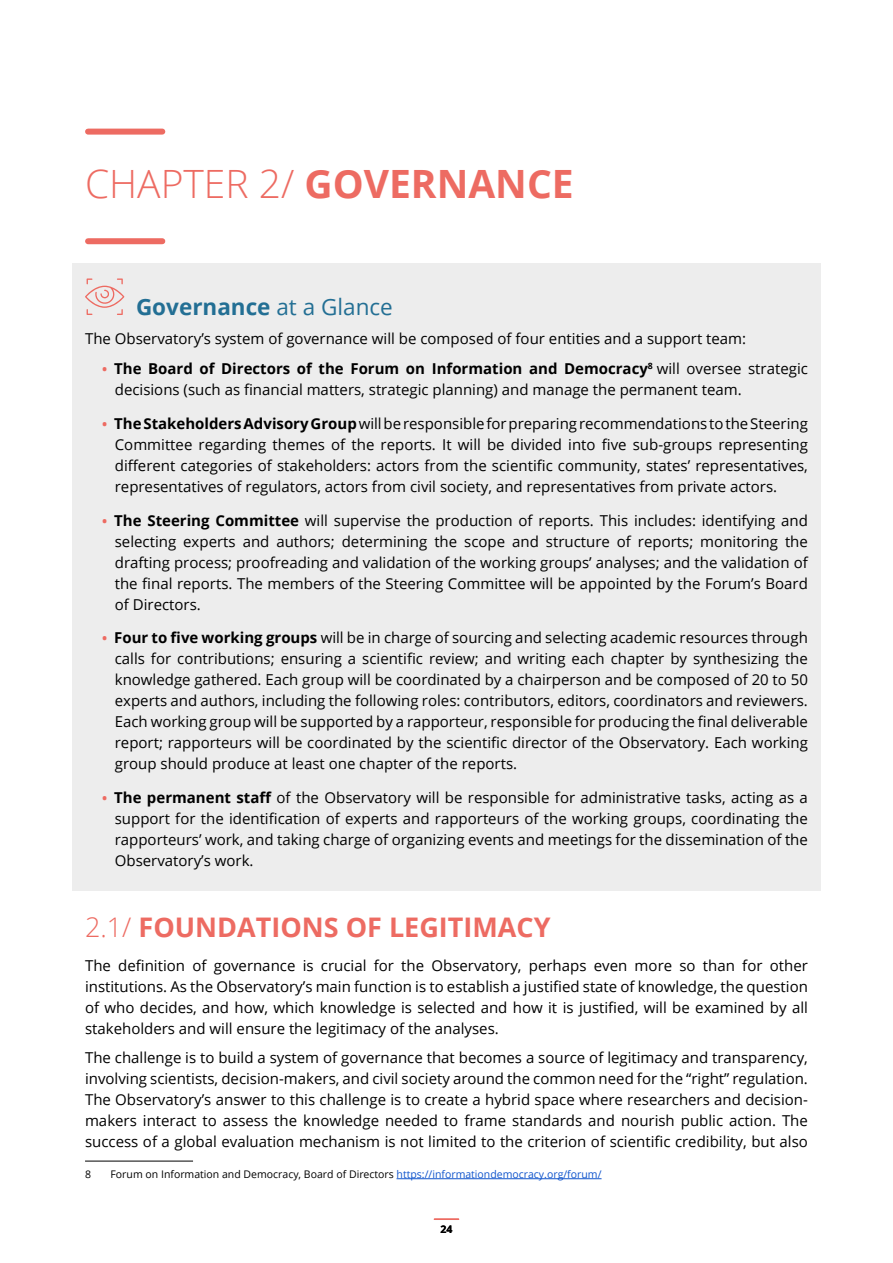
<style>
.page{position:relative;width:893px;height:1263px;background:#fff}
.page>*{position:absolute;margin:0;border:0;box-sizing:border-box;transform-origin:0 0}
.t1{font:700 39px "Open Sans";color:#ed6b62}
.t2{font:700 27px "Open Sans";color:#ed6b62}
.t3{font:700 22.5px "Open Sans";color:#236f94}
.t4{font:15px/21px "Open Sans";color:#000;text-align:justify}
.t5{font:10.5px "Open Sans";color:#000}
.t6{font:700 10.5px "Open Sans";color:#000}
.s1{font-weight:300}
.s2{font-weight:400}
.s3{font-weight:700;font-size:13.5px;color:#ed6b62}
.s4{font-weight:700}
.s5{color:#15c}
</style>
<div class="page">
<hr style="left:434px;top:1218px;width:24px;height:2px;background:#ed6b62">
<div style="left:72px;top:264px;width:749px;height:99px;background:#ededed"></div>
<div style="left:72px;top:345px;width:749px;height:75px;background:#ededed"></div>
<div style="left:72px;top:400px;width:749px;height:117px;background:#ededed"></div>
<div style="left:72px;top:497px;width:749px;height:137px;background:#ededed"></div>
<div style="left:72px;top:615px;width:749px;height:179px;background:#ededed"></div>
<div style="left:72px;top:774px;width:749px;height:117px;background:#ededed"></div>
<div style="left:88px;top:129px;width:74px;height:6px;background:#ed6b62"></div>
<div style="left:88px;top:238px;width:74px;height:6px;background:#ed6b62"></div>
<svg style="left:85px;top:278px;width:39px;height:37px"></svg>
<hr style="left:85px;top:1161px;width:108px;height:1px;background:#000">
<hr style="left:397px;top:1178px;width:205px;height:1px;background:#15c">
<h1 class="t1" style="left:85px;top:157px;width:490px"><span class="s1">CHAPTER 2/</span> GOVERNANCE</h1>
<h3 class="t3" style="left:136px;top:291px;width:258px">Governance <span class="s2">at a Glance</span></h3>
<p class="t4" style="left:85px;top:328px;width:663px">The Observatory’s system of governance will be composed of four entities and a support team:</p>
<p class="t4" style="left:115px;top:358px;width:695px;text-indent:-13px"><span class="s3">•</span> <span class="s4">The Board of Directors of the Forum on Information and Democracy</span><sup>8</sup> will oversee strategic decisions (such as financial matters, strategic planning) and manage the permanent team.</p>
<p class="t4" style="left:115px;top:412px;width:695px;text-indent:-13px"><span class="s3">•</span> <span class="s4">The Stakeholders Advisory Group</span> will be responsible for preparing recommendations to the Steering Committee regarding themes of the reports. It will be divided into five sub-groups representing different categories of stakeholders: actors from the scientific community, states’ representatives, representatives of regulators, actors from civil society, and representatives from private actors.</p>
<p class="t4" style="left:115px;top:509px;width:695px;text-indent:-13px"><span class="s3">•</span> <span class="s4">The Steering Committee</span> will supervise the production of reports. This includes: identifying and selecting experts and authors; determining the scope and structure of reports; monitoring the drafting process; proofreading and validation of the working groups’ analyses; and the validation of the final reports. The members of the Steering Committee will be appointed by the Forum’s Board of Directors.</p>
<p class="t4" style="left:115px;top:627px;width:695px;text-indent:-13px"><span class="s3">•</span> <span class="s4">Four to five working groups</span> will be in charge of sourcing and selecting academic resources through calls for contributions; ensuring a scientific review; and writing each chapter by synthesizing the knowledge gathered. Each group will be coordinated by a chairperson and be composed of 20 to 50 experts and authors, including the following roles: contributors, editors, coordinators and reviewers.<br>Each working group will be supported by a rapporteur, responsible for producing the final deliverable report; rapporteurs will be coordinated by the scientific director of the Observatory. Each working group should produce at least one chapter of the reports.</p>
<p class="t4" style="left:115px;top:787px;width:695px;text-indent:-13px"><span class="s3">•</span> <span class="s4">The permanent staff</span> of the Observatory will be responsible for administrative tasks, acting as a support for the identification of experts and rapporteurs of the working groups, coordinating the rapporteurs’ work, and taking charge of organizing events and meetings for the dissemination of the Observatory’s work.</p>
<h2 class="t2" style="left:85px;top:908px;width:467px"><span class="s1">2.1/</span> FOUNDATIONS OF LEGITIMACY</h2>
<p class="t4" style="left:85px;top:954px;width:724px">The definition of governance is crucial for the Observatory, perhaps even more so than for other institutions. As the Observatory’s main function is to establish a justified state of knowledge, the question of who decides, and how, which knowledge is selected and how it is justified, will be examined by all stakeholders and will ensure the legitimacy of the analyses.</p>
<p class="t4" style="left:85px;top:1047px;width:724px">The challenge is to build a system of governance that becomes a source of legitimacy and transparency, involving scientists, decision-makers, and civil society around the common need for the “right” regulation.<br>The Observatory’s answer to this challenge is to create a hybrid space where researchers and decision&shy;makers interact to assess the knowledge needed to frame standards and nourish public action. The success of a global evaluation mechanism is not limited to the criterion of scientific credibility, but also</p>
<p class="t5" style="left:85px;top:1167px;width:8px">8</p>
<p class="t5" style="left:111px;top:1167px;width:492px">Forum on Information and Democracy, Board of Directors <span class="s5">https://informationdemocracy.org/forum/</span></p>
<p class="t6" style="left:440px;top:1221px;width:13px">24</p>
</div>
